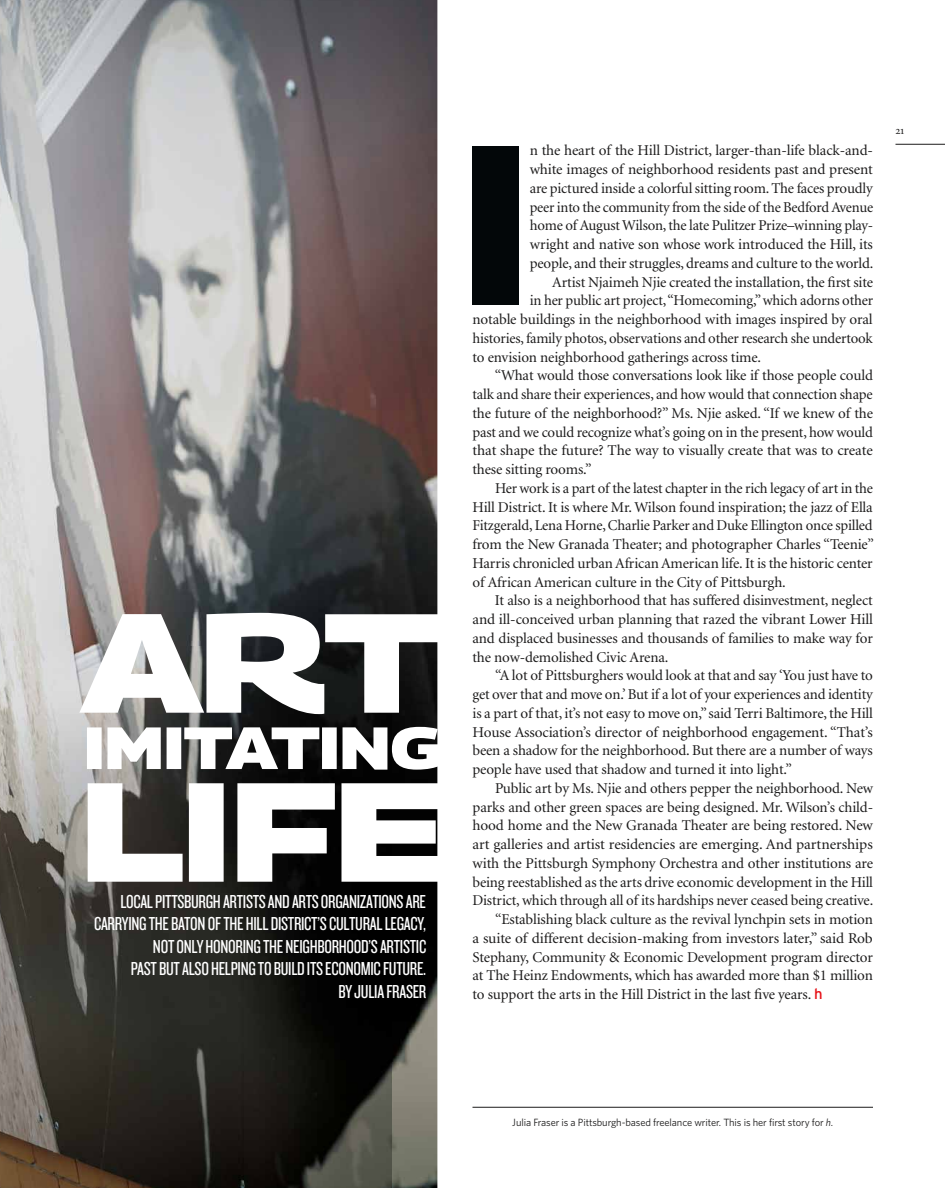
<style>
.page{position:relative;width:945px;height:1188px;background:#fff}
.page>*{position:absolute;margin:0;border:0;box-sizing:border-box;transform-origin:0 0}
.t1{font:19.5px/22.5px "Knockout HTF28 Junior Featherwt";letter-spacing:-.015em;color:#fff;text-align:right}
.t2{font:15px "Minion";letter-spacing:-.01em;color:#1c1b1b}
.t3{font:11.25px "Minion Regular SC";color:#1c1b1b}
.t4{font:10.5px "Whitney";letter-spacing:-.01em;color:#1c1b1b}
.s1{font-family:"Interstate";color:#e60e15}
.s2{font-style:italic}
</style>
<div class="page">
<img style="left:0;top:0;width:437px;height:1188px">
<img style="left:0;top:646px;width:392px;height:542px">
<hr style="left:472px;top:1107px;width:401px;height:1px;background:#1c1b1b">
<svg style="left:88px;top:783px;width:350px;height:99px"></svg>
<svg style="left:87px;top:727px;width:351px;height:43px"></svg>
<svg style="left:79px;top:613px;width:359px;height:101px"></svg>
<div style="left:472px;top:146px;width:47px;height:159px;background:#030709"></div>
<hr style="left:896px;top:144px;width:49px;height:1px;background:#1c1b1b">
<h1 class="t1" style="left:94px;top:891px;width:334px">LOCALPITTSBURGH ARTISTSANDARTSORGANIZATIONSARE CARRYINGTHEBATON OFTHE HILLDISTRICT’SCULTURALLEGACY, NOTONLY HONORINGTHE NEIGHBORHOOD’SARTISTIC PASTBUTALSO HELPINGTOBUILDITSECONOMICFUTURE.<br>BYJULIAFRASER</h1>
<p class="t2" style="left:530px;top:143px;width:345px">n the heart of the Hill District, larger-than-life black-and-</p>
<p class="t2" style="left:530px;top:162px;width:345px">white images of neighborhood residents past and present</p>
<p class="t2" style="left:530px;top:181px;width:344px">are pictured inside a colorful sitting room.The faces proudly</p>
<p class="t2" style="left:530px;top:199px;width:345px">peer into the community from the side of the Bedford Avenue</p>
<p class="t2" style="left:530px;top:218px;width:345px">home of August Wilson,the late Pulitzer Prize–winning play-</p>
<p class="t2" style="left:530px;top:237px;width:345px">wright and native son whose work introduced the Hill, its</p>
<p class="t2" style="left:530px;top:256px;width:345px">people, and their struggles, dreams and culture to the world.</p>
<p class="t2" style="left:552px;top:274px;width:322px">Artist Njaimeh Njie created the installation, the first site</p>
<p class="t2" style="left:530px;top:293px;width:345px">in her public art project,“Homecoming,”which adorns other</p>
<p class="t2" style="left:472px;top:312px;width:402px">notable buildings in the neighborhood with images inspired by oral</p>
<p class="t2" style="left:472px;top:331px;width:402px">histories,family photos, observations and other research she undertook</p>
<p class="t2" style="left:472px;top:349px;width:290px">to envision neighborhood gatherings across time.</p>
<p class="t2" style="left:495px;top:368px;width:379px">“What would those conversations look like if those people could</p>
<p class="t2" style="left:472px;top:387px;width:402px">talk and share their experiences, and how would that connection shape</p>
<p class="t2" style="left:472px;top:406px;width:402px">the future of the neighborhood?” Ms. Njie asked. “If we knew of the</p>
<p class="t2" style="left:472px;top:424px;width:402px">past and we could recognize what’s going on in the present, how would</p>
<p class="t2" style="left:472px;top:443px;width:402px">that shape the future? The way to visually create that was to create</p>
<p class="t2" style="left:472px;top:462px;width:121px">these sitting rooms.”</p>
<p class="t2" style="left:495px;top:481px;width:380px">Her work is a part of the latest chapter in the rich legacy of art in the</p>
<p class="t2" style="left:472px;top:499px;width:402px">Hill District. It is where Mr.Wilson found inspiration; the jazz of Ella</p>
<p class="t2" style="left:472px;top:518px;width:402px">Fitzgerald, Lena Horne,Charlie Parker and Duke Ellington once spilled</p>
<p class="t2" style="left:472px;top:537px;width:403px">from the New Granada Theater; and photographer Charles “Teenie”</p>
<p class="t2" style="left:472px;top:556px;width:402px">Harris chronicled urban African American life. It is the historic center</p>
<p class="t2" style="left:472px;top:574px;width:315px">of African American culture in the City of Pittsburgh.</p>
<p class="t2" style="left:495px;top:593px;width:379px">It also is a neighborhood that has suffered disinvestment, neglect</p>
<p class="t2" style="left:472px;top:612px;width:402px">and ill-conceived urban planning that razed the vibrant Lower Hill</p>
<p class="t2" style="left:472px;top:631px;width:402px">and displaced businesses and thousands of families to make way for</p>
<p class="t2" style="left:472px;top:649px;width:197px">the now-demolished Civic Arena.</p>
<p class="t2" style="left:495px;top:668px;width:379px">“A lot of Pittsburghers would look at that and say ‘You just have to</p>
<p class="t2" style="left:472px;top:687px;width:402px">get over that and move on.’But if a lot of your experiences and identity</p>
<p class="t2" style="left:472px;top:706px;width:402px">is a part of that, it’s not easy to move on,” said Terri Baltimore,the Hill</p>
<p class="t2" style="left:472px;top:724px;width:402px">House Association’s director of neighborhood engagement. “That’s</p>
<p class="t2" style="left:472px;top:743px;width:402px">been a shadow for the neighborhood. But there are a number of ways</p>
<p class="t2" style="left:472px;top:762px;width:321px">people have used that shadow and turned it into light.”</p>
<p class="t2" style="left:495px;top:781px;width:380px">Public art by Ms. Njie and others pepper the neighborhood. New</p>
<p class="t2" style="left:473px;top:799px;width:402px">parks and other green spaces are being designed. Mr. Wilson’s child-</p>
<p class="t2" style="left:472px;top:818px;width:402px">hood home and the New Granada Theater are being restored. New</p>
<p class="t2" style="left:472px;top:837px;width:402px">art galleries and artist residencies are emerging. And partnerships</p>
<p class="t2" style="left:472px;top:856px;width:402px">with the Pittsburgh Symphony Orchestra and other institutions are</p>
<p class="t2" style="left:472px;top:874px;width:402px">being reestablished as the arts drive economic development in the Hill</p>
<p class="t2" style="left:472px;top:893px;width:402px">District,which through all of its hardships never ceased being creative.</p>
<p class="t2" style="left:495px;top:912px;width:380px">“Establishing black culture as the revival lynchpin sets in motion</p>
<p class="t2" style="left:472px;top:931px;width:402px">a suite of different decision-making from investors later,” said Rob</p>
<p class="t2" style="left:472px;top:949px;width:402px">Stephany, Community &amp; Economic Development program director</p>
<p class="t2" style="left:472px;top:968px;width:402px">at The Heinz Endowments, which has awarded more than $1 million</p>
<p class="t2" style="left:473px;top:987px;width:352px">to support the arts in the Hill District in the last five years. <span class="s1">h</span></p>
<p class="t3" style="left:896px;top:125px;width:10px">21</p>
<p class="t4" style="left:512px;top:1115px;width:322px">Julia Fraser is a Pittsburgh-based freelance writer. This is her first story for <span class="s2">h</span>.</p>
</div>
